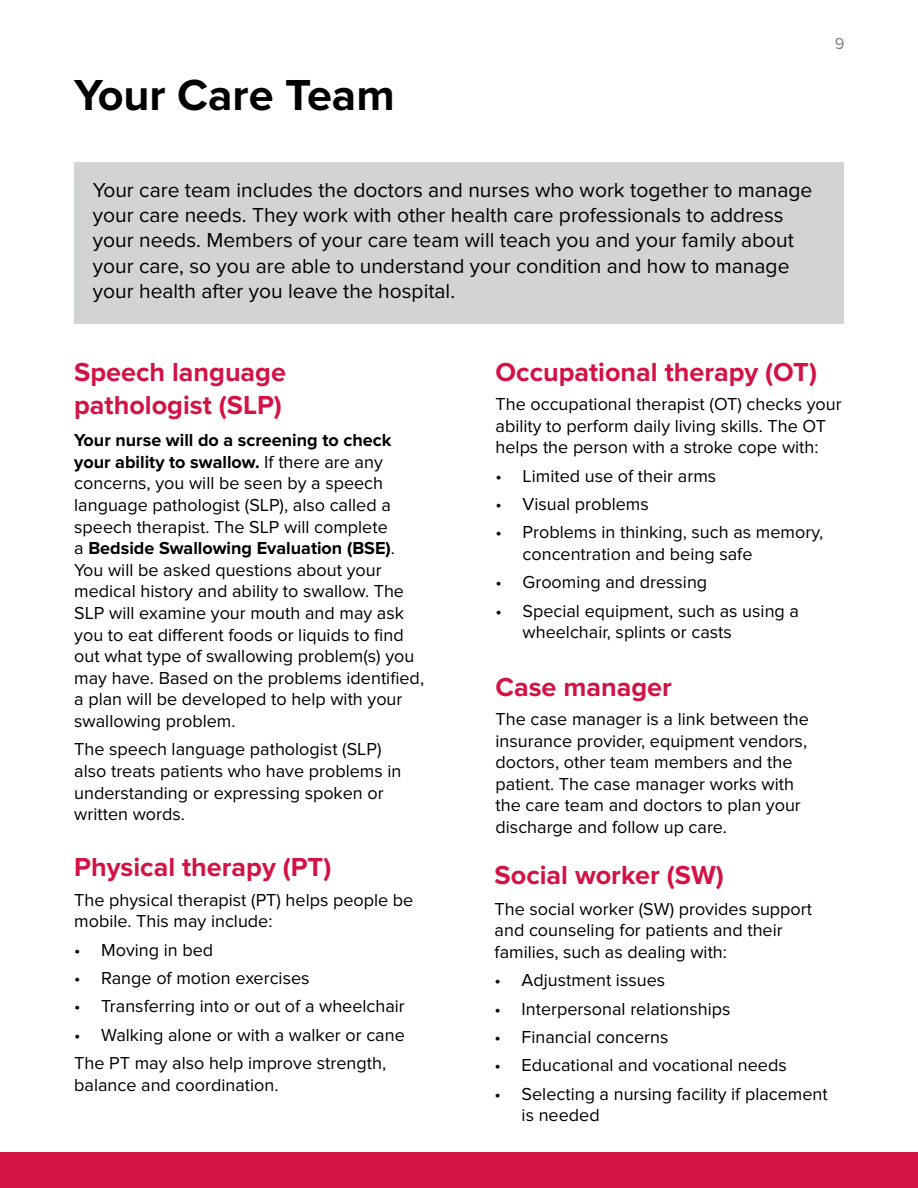
<style>
.page{position:relative;width:918px;height:1188px;background:#fff}
.page>*{position:absolute;margin:0;border:0;box-sizing:border-box;transform-origin:0 0}
.t1{font:700 45px "Proxima Nova";color:#000}
.t2{font:700 27px/32.4px "Proxima Nova";color:#d31245}
.t3{font:21px/25.2px "Proxima Nova";color:#000}
.t4{font:18px/21.6px "Proxima Nova";color:#000}
.t5{font:16.5px "Proxima Nova";color:#7e8083}
.s1{font-weight:700}
</style>
<div class="page">
<div style="left:0;top:1152px;width:918px;height:36px;background:#d31245"></div>
<div style="left:74px;top:162px;width:770px;height:162px;background:#d1d3d4"></div>
<h1 class="t1" style="left:74px;top:69px;width:322px">Your Care Team</h1>
<p class="t5" style="left:835px;top:34px;width:11px">9</p>
<p class="t3" style="left:93px;top:178px;width:721px">Your care team includes the doctors and nurses who work together to manage your care needs. They work with other health care professionals to address your needs. Members of your care team will teach you and your family about your care, so you are able to understand your condition and how to manage your health after you leave the hospital.</p>
<h2 class="t2" style="left:74px;top:357px;width:213px">Speech language pathologist (SLP)</h2>
<p class="t4" style="left:74px;top:430px;width:351px"><span class="s1">Your nurse will do a screening to check your ability to swallow.</span> If there are any concerns, you will be seen by a speech language pathologist (SLP), also called a speech therapist. The SLP will complete<br>a <span class="s1">Bedside Swallowing Evaluation (BSE)</span>.<br>You will be asked questions about your medical history and ability to swallow. The SLP will examine your mouth and may ask you to eat different foods or liquids to find out what type of swallowing problem(s) you may have. Based on the problems identified, a plan will be developed to help with your swallowing problem.</p>
<p class="t4" style="left:74px;top:739px;width:329px">The speech language pathologist (SLP) also treats patients who have problems in understanding or expressing spoken or written words.</p>
<h2 class="t2" style="left:74px;top:852px;width:259px">Physical therapy (PT)</h2>
<p class="t4" style="left:74px;top:889px;width:341px">The physical therapist (PT) helps people be mobile. This may include:</p>
<p class="t4" style="left:74px;top:939px;width:141px">• Moving in bed</p>
<p class="t4" style="left:74px;top:968px;width:237px">• Range of motion exercises</p>
<p class="t4" style="left:74px;top:996px;width:332px">• Transferring into or out of a wheelchair</p>
<p class="t4" style="left:74px;top:1021px;width:332px;line-height:28.3px">• Walking alone or with a walker or cane<br>The PT may also help improve strength,</p>
<p class="t4" style="left:74px;top:1074px;width:206px">balance and coordination.</p>
<h2 class="t2" style="left:496px;top:357px;width:323px">Occupational therapy (OT)</h2>
<p class="t4" style="left:496px;top:394px;width:348px">The occupational therapist (OT) checks your ability to perform daily living skills. The OT helps the person with a stroke cope with:</p>
<p class="t4" style="left:496px;top:465px;width:222px">• Limited use of their arms</p>
<p class="t4" style="left:496px;top:493px;width:155px">• Visual problems</p>
<p class="t4" style="left:523px;top:522px;width:302px;text-indent:-27px">• Problems in thinking, such as memory, concentration and being safe</p>
<p class="t4" style="left:496px;top:572px;width:213px">• Grooming and dressing</p>
<p class="t4" style="left:523px;top:600px;width:278px;text-indent:-27px">• Special equipment, such as using a wheelchair, splints or casts</p>
<h2 class="t2" style="left:496px;top:672px;width:178px">Case manager</h2>
<p class="t4" style="left:496px;top:709px;width:315px">The case manager is a link between the insurance provider, equipment vendors, doctors, other team members and the patient. The case manager works with the care team and doctors to plan your discharge and follow up care.</p>
<h2 class="t2" style="left:495px;top:860px;width:231px">Social worker (SW)</h2>
<p class="t4" style="left:495px;top:898px;width:319px">The social worker (SW) provides support and counseling for patients and their families, such as dealing with:</p>
<p class="t4" style="left:495px;top:970px;width:172px">• Adjustment issues</p>
<p class="t4" style="left:495px;top:998px;width:237px">• Interpersonal relationships</p>
<p class="t4" style="left:495px;top:1026px;width:175px">• Financial concerns</p>
<p class="t4" style="left:495px;top:1055px;width:294px">• Educational and vocational needs</p>
<p class="t4" style="left:522px;top:1083px;width:308px;text-indent:-27px">• Selecting a nursing facility if placement is needed</p>
</div>
